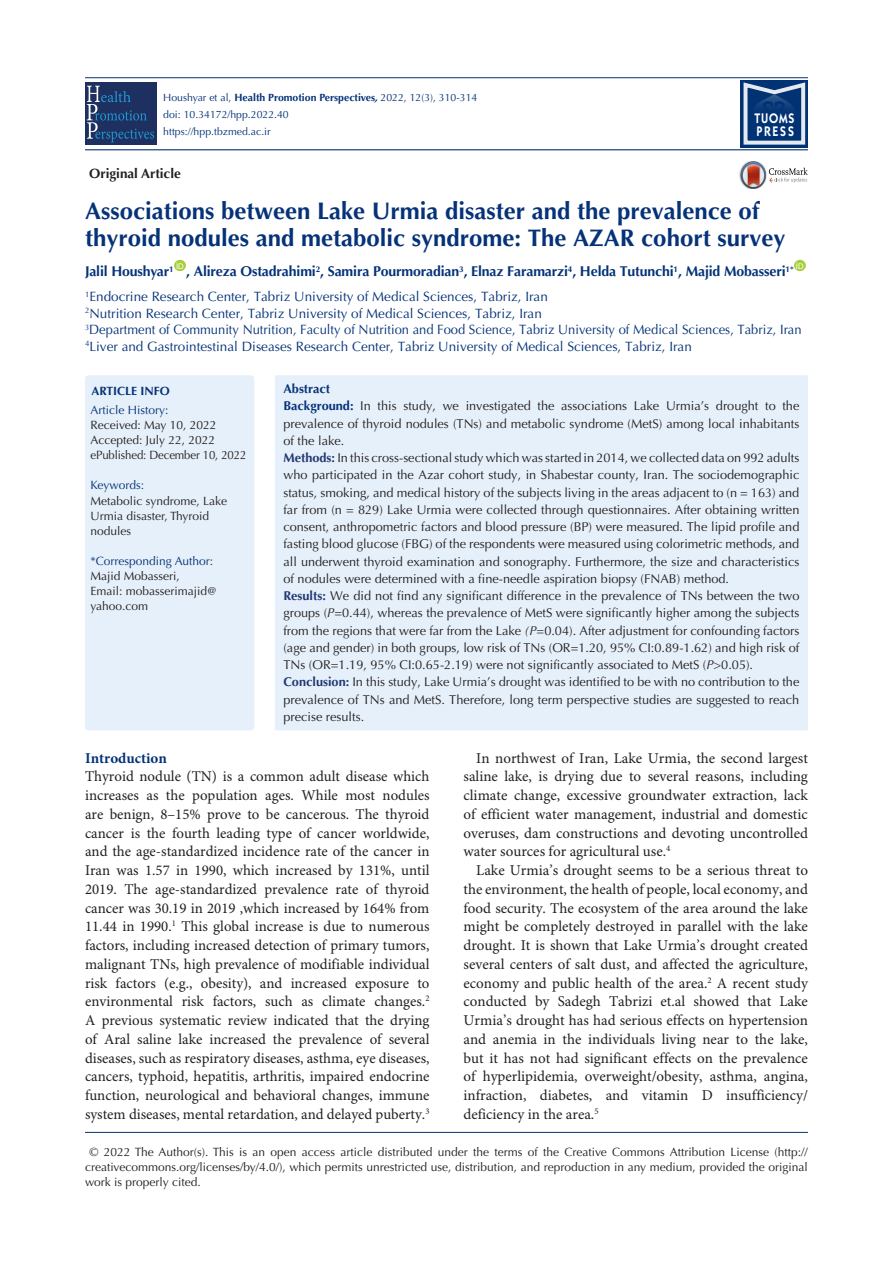
<style>
.page{position:relative;width:893px;height:1263px;background:#fff}
.page>*{position:absolute;margin:0;border:0;box-sizing:border-box;transform-origin:0 0}
.t1{font:700 24px/27px "Optima LT Std";color:#053278}
.t2{font:15px/18.8px "Minion Pro";color:#231f20;text-align:justify}
.heading_1{font:700 15px "Minion Pro";color:#053278}
.t3{font:700 14.25px "Optima LT Std";letter-spacing:-.01em;color:#053278}
.t4{font:600 13.95px/12.3px "ITC Kabel Std";letter-spacing:.11em;color:#fff;scale:.85 1}
.t5{font:13.5px "Optima LT Std";color:#053278}
.t6{font:13.5px "Optima LT Std";color:#053278;scale:.96 1}
.t7{font:700 13.5px "Optima LT Std";color:#231f20}
.t8{font:12.75px/17.2px "Optima LT Std";color:#231f20;text-align:justify}
.t9{font:700 12.75px "Optima LT Std";color:#053278}
.corresponding{font:12px/15px "Optima LT Std";color:#231f20}
.t10{font:12px "Optima LT Std";color:#053278}
.corresponding-2{font:12px "Optima LT Std";color:#231f20;scale:.95 1}
.t11{font:700 12px "Optima LT Std";color:#053278}
.t12{font:10.5px "Optima LT Std";color:#053278}
.t13{font:7.8px "Arial";color:#fff}
.s1{font-weight:700}
.s2{font-weight:700;font-style:italic}
.s3{font-weight:700;color:#053278}
.s4{font-weight:700;color:#213973}
.s5{font-style:italic}
</style>
<div class="page">
<hr style="left:85px;top:149px;width:723px;height:1px;background:#053278">
<hr style="left:85px;top:77px;width:723px;height:1px;background:#053278">
<hr style="left:85px;top:1132px;width:723px;height:1px;background:#053278">
<div style="left:174px;top:260px;width:12px;height:11px;background:#a6ce39;border-radius:50%"></div>
<div style="left:794px;top:260px;width:12px;height:11px;background:#a6ce39;border-radius:50%"></div>
<img style="left:739px;top:169px;width:2px;height:13px">
<svg style="left:741px;top:161px;width:67px;height:28px"></svg>
<div style="left:275px;top:375px;width:533px;height:355px;background:#e6f0fa"></div>
<div style="left:85px;top:375px;width:169px;height:355px;background:#e6f0fa;border-radius:3px"></div>
<div style="left:85px;top:83px;width:71px;height:62px;background:#1e3060"></div>
<svg style="left:87px;top:86px;width:67px;height:56px"></svg>
<div style="left:740px;top:80px;width:68px;height:68px;background:#013273"></div>
<svg style="left:743px;top:82px;width:62px;height:63px"></svg>
<p class="t12" style="left:163px;top:91px;width:316px">Houshyar et al, <span class="s1">Health Promotion Perspectives</span><span class="s2">,</span> 2022, 12(3), 310-314</p>
<p class="t12" style="left:163px;top:108px;width:127px">doi: 10.34172/hpp.2022.40</p>
<p class="t12" style="left:163px;top:125px;width:109px">https://hpp.tbzmed.ac.ir</p>
<p class="t7" style="left:89px;top:165px;width:93px">Original Article</p>
<p class="t4" style="left:755px;top:112px;width:48px">TUOMS<br>PRESS</p>
<p class="t1" style="left:85px;top:197px;width:702px">Associations between Lake Urmia disaster and the prevalence of thyroid nodules and metabolic syndrome: The AZAR cohort survey</p>
<p class="t3" style="left:85px;top:263px;width:90px">Jalil Houshyar<sup>1</sup></p>
<p class="t13" style="left:176px;top:260px;width:9px">ID</p>
<p class="t3" style="left:186px;top:263px;width:609px">, Alireza Ostadrahimi<sup>2</sup>, Samira Pourmoradian<sup>3</sup>, Elnaz Faramarzi<sup>4</sup>, Helda Tutunchi<sup>1</sup>, Majid Mobasseri<sup>1*</sup></p>
<p class="t13" style="left:796px;top:260px;width:9px">ID</p>
<p class="t5" style="left:85px;top:289px;width:464px"><sup>1</sup>Endocrine Research Center, Tabriz University of Medical Sciences, Tabriz, Iran</p>
<p class="t5" style="left:85px;top:305px;width:458px"><sup>2</sup>Nutrition Research Center, Tabriz University of Medical Sciences, Tabriz, Iran</p>
<p class="t6" style="left:85px;top:322px;width:748px"><sup>3</sup>Department of Community Nutrition, Faculty of Nutrition and Food Science, Tabriz University of Medical Sciences, Tabriz, Iran</p>
<p class="t5" style="left:85px;top:338px;width:608px"><sup>4</sup>Liver and Gastrointestinal Diseases Research Center, Tabriz University of Medical Sciences, Tabriz, Iran</p>
<p class="t11" style="left:91px;top:384px;width:80px">ARTICLE INFO</p>
<p class="t10" style="left:91px;top:403px;width:80px">Article History:</p>
<p class="corresponding" style="left:91px;top:418px;width:127px">Received: May 10, 2022</p>
<p class="corresponding" style="left:91px;top:433px;width:126px">Accepted: July 22, 2022</p>
<p class="corresponding-2" style="left:91px;top:448px;width:166px">ePublished: December 10, 2022</p>
<p class="t10" style="left:91px;top:478px;width:55px">Keywords:</p>
<p class="corresponding" style="left:91px;top:493px;width:138px">Metabolic syndrome, Lake<br>Urmia disaster, Thyroid nodules</p>
<p class="t10" style="left:91px;top:553px;width:124px">*Corresponding Author:</p>
<p class="corresponding" style="left:91px;top:568px;width:128px">Majid Mobasseri,<br>Email: mobasserimajid@ yahoo.com</p>
<p class="t9" style="left:283px;top:381px;width:48px">Abstract</p>
<p class="t8" style="left:283px;top:398px;width:517px"><span class="s3">Background:</span> In this study, we investigated the associations Lake Urmia’s drought to the prevalence of thyroid nodules (TNs) and metabolic syndrome (MetS) among local inhabitants of the lake.</p>
<p class="t8" style="left:283px;top:449px;width:518px"><span class="s4">Methods:</span> In this cross-sectional study which was started in 2014, we collected data on 992 adults who participated in the Azar cohort study, in Shabestar county, Iran. The sociodemographic status, smoking, and medical history of the subjects living in the areas adjacent to (n = 163) and far from (n = 829) Lake Urmia were collected through questionnaires. After obtaining written consent, anthropometric factors and blood pressure (BP) were measured. The lipid profile and fasting blood glucose (FBG) of the respondents were measured using colorimetric methods, and all underwent thyroid examination and sonography. Furthermore, the size and characteristics of nodules were determined with a fine-needle aspiration biopsy (FNAB) method.</p>
<p class="t8" style="left:283px;top:587px;width:518px"><span class="s4">Results:</span> We did not find any significant difference in the prevalence of TNs between the two groups (<span class="s5">P</span>=0.44), whereas the prevalence of MetS were significantly higher among the subjects from the regions that were far from the Lake <span class="s5">(P</span>=0.04). After adjustment for confounding factors (age and gender) in both groups, low risk of TNs (OR=1.20, 95% CI:0.89-1.62) and high risk of TNs (OR=1.19, 95% CI:0.65-2.19) were not significantly associated to MetS (<span class="s5">P</span>&gt;0.05).</p>
<p class="t8" style="left:283px;top:674px;width:517px"><span class="s4">Conclusion:</span> In this study, Lake Urmia’s drought was identified to be with no contribution to the prevalence of TNs and MetS. Therefore, long term perspective studies are suggested to reach precise results.</p>
<p class="heading_1" style="left:85px;top:747px;width:83px">Introduction</p>
<p class="t2" style="left:85px;top:768px;width:346px">Thyroid nodule (TN) is a common adult disease which increases as the population ages. While most nodules are benign, 8–15% prove to be cancerous. The thyroid cancer is the fourth leading type of cancer worldwide, and the age-standardized incidence rate of the cancer in Iran was 1.57 in 1990, which increased by 131%, until 2019. The age-standardized prevalence rate of thyroid cancer was 30.19 in 2019 ,which increased by 164% from 11.44 in 1990.<sup>1</sup> This global increase is due to numerous factors, including increased detection of primary tumors, malignant TNs, high prevalence of modifiable individual risk factors (e.g., obesity), and increased exposure to environmental risk factors, such as climate changes.<sup>2<br></sup>A previous systematic review indicated that the drying of Aral saline lake increased the prevalence of several diseases, such as respiratory diseases, asthma, eye diseases, cancers, typhoid, hepatitis, arthritis, impaired endocrine function, neurological and behavioral changes, immune system diseases, mental retardation, and delayed puberty.<sup>3</sup></p>
<p class="t2" style="left:463px;top:749px;width:346px;text-indent:13px">In northwest of Iran, Lake Urmia, the second largest saline lake, is drying due to several reasons, including climate change, excessive groundwater extraction, lack of efficient water management, industrial and domestic overuses, dam constructions and devoting uncontrolled water sources for agricultural use.<sup>4</sup></p>
<p class="t2" style="left:463px;top:861px;width:346px;text-indent:13px">Lake Urmia’s drought seems to be a serious threat to the environment, the health of people, local economy, and food security. The ecosystem of the area around the lake might be completely destroyed in parallel with the lake drought. It is shown that Lake Urmia’s drought created several centers of salt dust, and affected the agriculture, economy and public health of the area.<sup>2</sup> A recent study conducted by Sadegh Tabrizi et.al showed that Lake Urmia’s drought has had serious effects on hypertension and anemia in the individuals living near to the lake, but it has not had significant effects on the prevalence of hyperlipidemia, overweight/obesity, asthma, angina, infraction, diabetes, and vitamin D insufficiency/ deficiency in the area.<sup>5</sup></p>
<p class="corresponding" style="left:85px;top:1144px;width:724px;text-align:justify;text-indent:4px">© 2022 The Author(s). This is an open access article distributed under the terms of the Creative Commons Attribution License (http:// creativecommons.org/licenses/by/4.0/), which permits unrestricted use, distribution, and reproduction in any medium, provided the original work is properly cited.</p>
</div>
